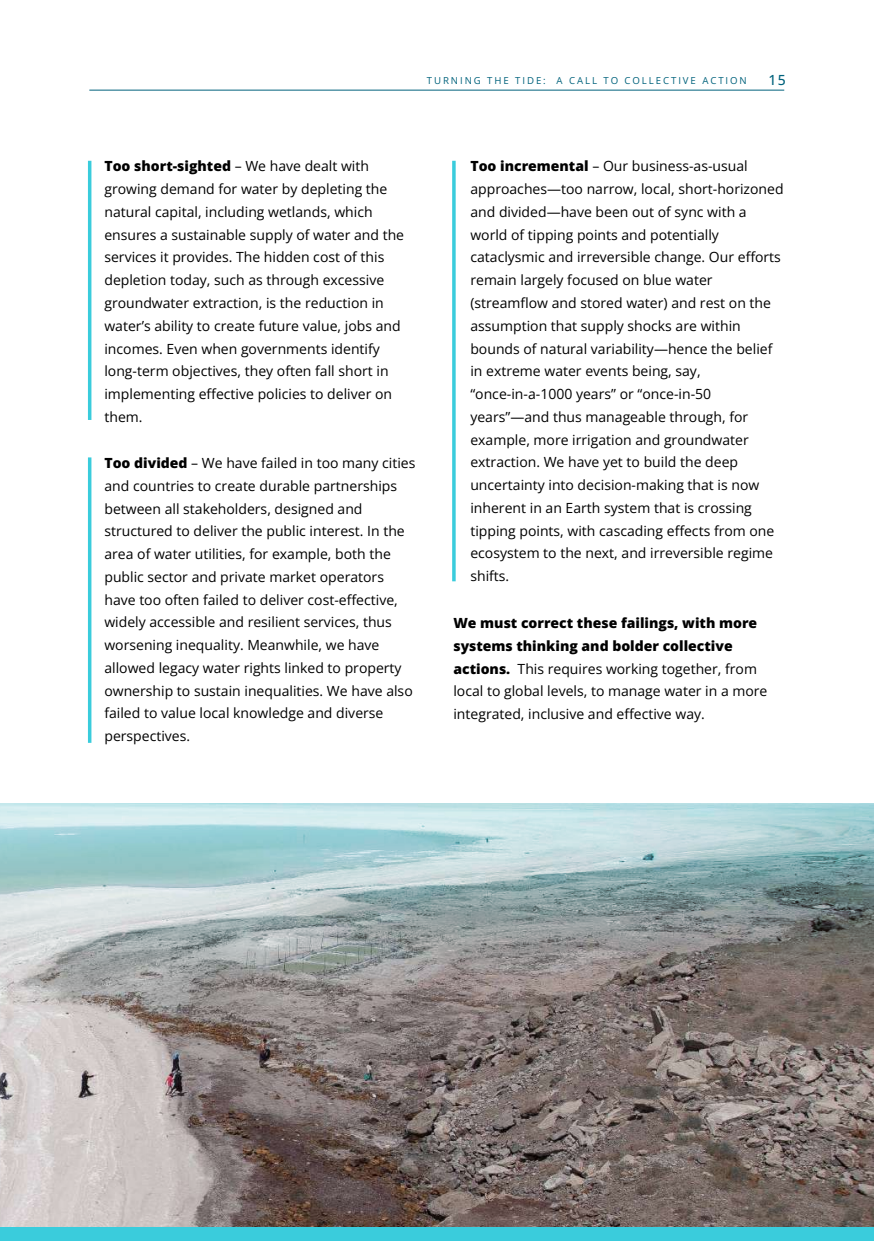
<style>
.page{position:relative;width:874px;height:1241px;background:#fff}
.page>*{position:absolute;margin:0;border:0;box-sizing:border-box;transform-origin:0 0}
.t1{font:14px/22.8px "Open Sans";color:#000}
.t2{font:500 14px "Open Sans";color:#00627c}
.t3{font:9.62px "Open Sans";letter-spacing:.2em;color:#00627c}
.s1{font-weight:800}
</style>
<div class="page">
<hr style="left:89px;top:90px;width:694px;height:1px;background:#00627c">
<img style="left:0;top:1112px;width:873px;height:115px">
<svg style="left:0;top:803px;width:873px;height:309px;background:#9aa1a0"></svg>
<div style="left:0;top:1227px;width:873px;height:13px;background:#3accdc"></div>
<hr style="left:88px;top:161px;width:3px;height:259px;background:#3accdc">
<hr style="left:88px;top:457px;width:3px;height:285px;background:#3accdc">
<hr style="left:452px;top:161px;width:3px;height:420px;background:#3accdc">
<p class="t3" style="left:426px;top:74px;width:321px">TURNING THE TIDE: A CALL TO COLLECTIVE ACTION</p>
<p class="t2" style="left:768px;top:70px;width:19px">15</p>
<p class="t1" style="left:104px;top:154px;width:301px"><span class="s1">Too short-sighted</span> – We have dealt with growing demand for water by depleting the natural capital, including wetlands, which ensures a sustainable supply of water and the services it provides. The hidden cost of this depletion today, such as through excessive groundwater extraction, is the reduction in water’s ability to create future value, jobs and incomes. Even when governments identify long-term objectives, they often fall short in implementing effective policies to deliver on them.</p>
<p class="t1" style="left:104px;top:451px;width:312px"><span class="s1">Too divided</span> – We have failed in too many cities and countries to create durable partnerships between all stakeholders, designed and structured to deliver the public interest. In the area of water utilities, for example, both the public sector and private market operators have too often failed to deliver cost-effective, widely accessible and resilient services, thus worsening inequality. Meanwhile, we have allowed legacy water rights linked to property ownership to sustain inequalities. We have also failed to value local knowledge and diverse perspectives.</p>
<p class="t1" style="left:470px;top:154px;width:314px"><span class="s1">Too incremental</span> – Our business-as-usual approaches—too narrow, local, short-horizoned and divided—have been out of sync with a world of tipping points and potentially cataclysmic and irreversible change. Our efforts remain largely focused on blue water (streamflow and stored water) and rest on the assumption that supply shocks are within bounds of natural variability—hence the belief in extreme water events being, say, “once-in-a-1000 years” or “once-in-50 years”—and thus manageable through, for example, more irrigation and groundwater extraction. We have yet to build the deep uncertainty into decision-making that is now inherent in an Earth system that is crossing tipping points, with cascading effects from one ecosystem to the next, and irreversible regime shifts.</p>
<p class="t1" style="left:453px;top:611px;width:315px"><span class="s1">We must correct these failings, with more systems thinking and bolder collective actions.</span> This requires working together, from local to global levels, to manage water in a more integrated, inclusive and effective way.</p>
</div>
